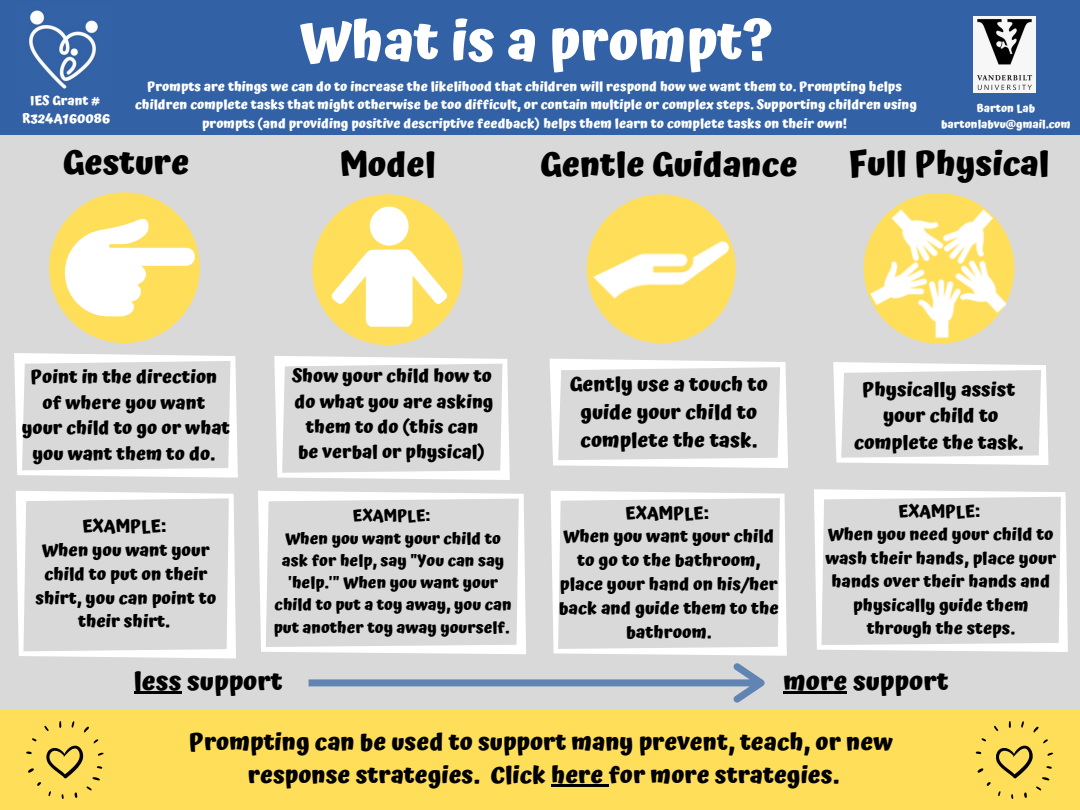
<style>
.page{position:relative;width:1080px;height:810px;background:#d9d9d9}
.page>*{position:absolute;margin:0;border:0;box-sizing:border-box;transform-origin:0 0}
.t1{font:700 54.62px "Atma";color:#fff}
.t2{font:700 33.75px "Atma";color:#000}
.t3{font:700 25.69px "Atma";color:#000}
.t4{font:700 23.75px/32.8px "Atma";color:#000;text-align:center}
.t5{font:700 20.12px/28.1px "Atma";color:#000;text-align:center}
.t6{font:700 19.31px/26.5px "Atma";color:#000;text-align:center}
.t7{font:700 18.44px/25.8px "Atma";color:#000;text-align:center}
.t8{font:700 18.31px/25.3px "Atma";color:#000;text-align:center}
.t9{font:700 17.38px/23.9px "Atma";color:#000;text-align:center}
.t10{font:700 17.25px/23.9px "Atma";color:#000;text-align:center}
.t11{font:700 17px/23.4px "Atma";color:#000;text-align:center}
.t12{font:700 16.06px/22.2px "Atma";color:#000;text-align:center}
.t13{font:700 13.12px/18.2px "Atma";color:#fff;text-align:center}
.t14{font:700 13.06px/17.8px "Atma";color:#fff;text-align:center}
.t15{font:700 11.25px/15.3px "Atma";color:#fff;text-align:center}
</style>
<div class="page">
<div style="left:0;top:0;width:1080px;height:135px;background:#3262a5"></div>
<img style="left:17px;top:4px;width:96px;height:90px">
<img style="left:973px;top:17px;width:63px;height:75px">
<div style="left:0;top:710px;width:1080px;height:100px;background:#ffde59"></div>
<svg style="left:26px;top:721px;width:78px;height:78px"></svg>
<svg style="left:976px;top:721px;width:77px;height:78px"></svg>
<div style="left:312px;top:194px;width:151px;height:151px;background:#ffde59;border-radius:50%"></div>
<div style="left:370px;top:207px;width:39px;height:39px;background:#fff;border-radius:50%"></div>
<svg style="left:332px;top:250px;width:115px;height:77px"></svg>
<div style="left:864px;top:193px;width:150px;height:151px;background:#ffde59;border-radius:50%"></div>
<img style="left:869px;top:204px;width:140px;height:139px">
<div style="left:49px;top:192px;width:151px;height:151px;background:#ffde59;border-radius:50%"></div>
<svg style="left:65px;top:217px;width:130px;height:99px"></svg>
<img style="left:588px;top:197px;width:147px;height:147px">
<svg style="left:833px;top:362px;width:215px;height:103px"></svg>
<svg style="left:814px;top:489px;width:254px;height:163px"></svg>
<svg style="left:550px;top:359px;width:238px;height:109px"></svg>
<svg style="left:551px;top:491px;width:236px;height:165px"></svg>
<svg style="left:274px;top:356px;width:236px;height:124px"></svg>
<svg style="left:258px;top:491px;width:268px;height:163px"></svg>
<svg style="left:14px;top:353px;width:224px;height:125px"></svg>
<svg style="left:16px;top:491px;width:220px;height:167px"></svg>
<hr style="left:551px;top:784px;width:58px;height:3px;background:#000">
<svg style="left:309px;top:663px;width:456px;height:40px"></svg>
<hr style="left:134px;top:692px;width:48px;height:2px;background:#000">
<hr style="left:784px;top:692px;width:63px;height:2px;background:#000">
<h1 class="t1" style="left:300px;top:9px;width:474px">What is a prompt?</h1>
<p class="t13" style="left:135px;top:77px;width:784px">Prompts are things we can do to increase the likelihood that children will respond how we want them to. Prompting helps children complete tasks that might otherwise be too difficult, or contain multiple or complex steps. Supporting children using prompts (and providing positive descriptive feedback) helps them learn to complete tasks on their own!</p>
<p class="t14" style="left:22px;top:91px;width:89px">IES Grant #<br>R324A160086</p>
<p class="t15" style="left:941px;top:101px;width:131px">Barton Lab bartonlabvu@gmail.com</p>
<h2 class="t2" style="left:63px;top:143px;width:128px">Gesture</h2>
<h2 class="t2" style="left:339px;top:145px;width:98px">Model</h2>
<h2 class="t2" style="left:540px;top:145px;width:259px">Gentle Guidance</h2>
<h2 class="t2" style="left:848px;top:143px;width:203px">Full Physical</h2>
<h3 class="t7" style="left:22px;top:364px;width:210px">Point in the direction of where you want<br>your child to go or what you want them to do.</h3>
<h3 class="t9" style="left:36px;top:514px;width:182px">EXAMPLE:<br>When you want your child to put on their shirt, you can point to their shirt.</h3>
<h3 class="t8" style="left:292px;top:363px;width:203px">Show your child how to do what you are asking them to do (this can<br>be verbal or physical)</h3>
<p class="t12" style="left:274px;top:505px;width:239px">EXAMPLE:<br>When you want your child to ask for help, say "You can say 'help.'" When you want your child to put a toy away, you can put another toy away yourself.</p>
<h3 class="t5" style="left:570px;top:370px;width:200px">Gently use a touch to guide your child to complete the task.</h3>
<h3 class="t10" style="left:559px;top:501px;width:222px">EXAMPLE:<br>When you want your child to go to the bathroom, place your hand on his/her back and guide them to the bathroom.</h3>
<h3 class="t6" style="left:854px;top:376px;width:171px">Physically assist your child to complete the task.</h3>
<p class="t11" style="left:825px;top:499px;width:232px">EXAMPLE:<br>When you need your child to wash their hands, place your hands over their hands and physically guide them through the steps.</p>
<h3 class="t3" style="left:134px;top:666px;width:150px">less support</h3>
<h3 class="t3" style="left:784px;top:666px;width:166px">more support</h3>
<h3 class="t4" style="left:189px;top:725px;width:705px">Prompting can be used to support many prevent, teach, or new response strategies. Click here for more strategies.</h3>
</div>
